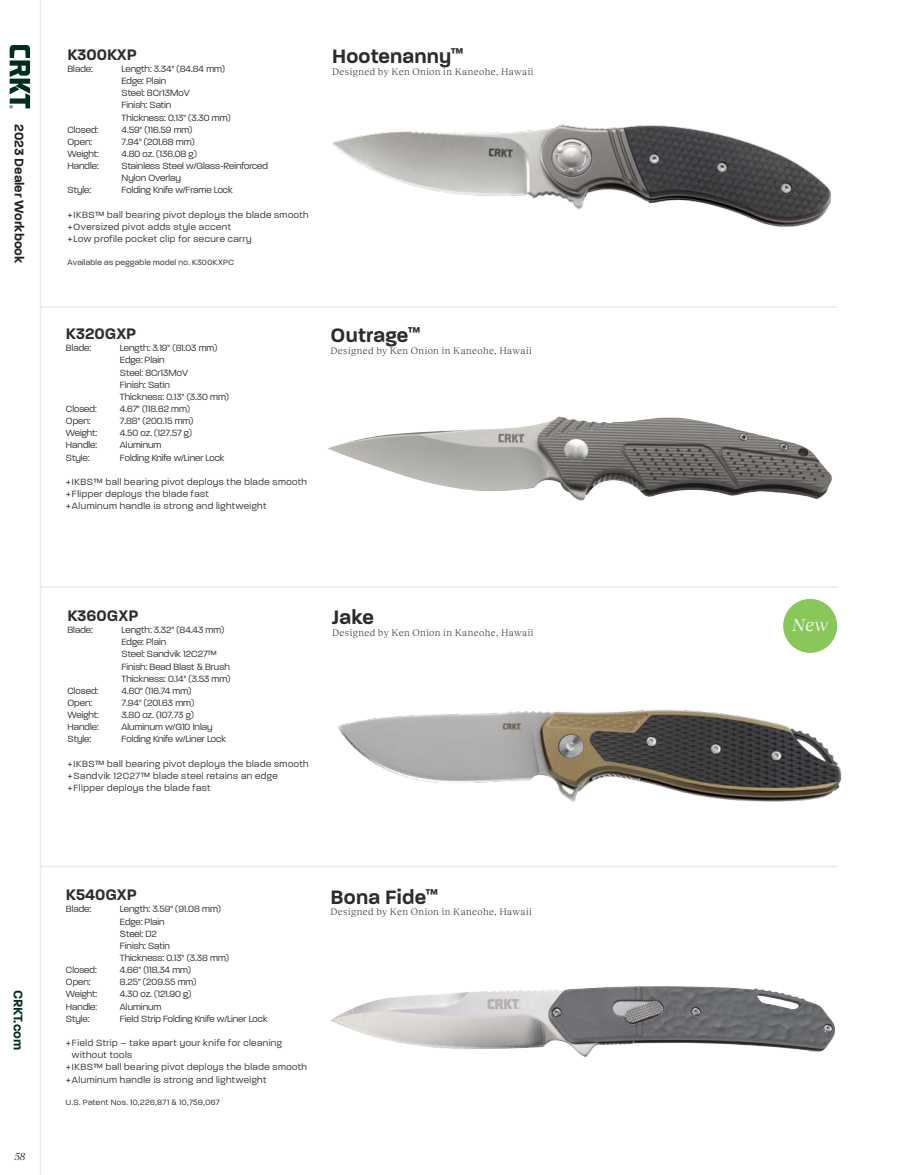
<style>
.page{position:relative;width:905px;height:1175px;background:#fff}
.page>*{position:absolute;margin:0;border:0;box-sizing:border-box;transform-origin:0 0}
.t1{font:600 21px "Paralucent";letter-spacing:.01em;color:#2c2c2b}
.t2{font:600 21px "Paralucent";color:#2b2b2b}
.t3{font:italic 18px "Reckless Neue";color:#fff}
.t4{font:600 16.5px "Paralucent";color:#2c2c2b}
.t5{font:600 13.5px "Paralucent";color:#242021}
.t6{font:600 13.5px "Paralucent";color:#002e1c}
.t7{font:italic 10.5px "Reckless Neue";color:#242021}
.t8{font:300 9.75px/12.1px "Paralucent";color:#2c2c2b}
.t9{font:300 9.75px/12.1px "Paralucent";letter-spacing:.05em;color:#2c2c2b}
.t10{font:300 9.75px "Reckless Neue";letter-spacing:.045em;color:#242021}
.t11{font:300 8.25px "Paralucent";letter-spacing:.045em;color:#242021}
.s1{font-family:"DIN Next LT Pro";font-weight:400}
</style>
<div class="page">
<hr style="left:41px;top:306px;width:796px;height:2px;background:#edebe6">
<hr style="left:41px;top:586px;width:796px;height:2px;background:#edebe6">
<hr style="left:41px;top:866px;width:796px;height:1px;background:#edebe6">
<hr style="left:40px;top:0;width:1px;height:1174px;background:#edebe6">
<svg style="left:10px;top:45px;width:20px;height:63px"></svg>
<img style="left:332px;top:124px;width:498px;height:103px">
<img style="left:327px;top:416px;width:505px;height:85px">
<img style="left:330px;top:986px;width:505px;height:71px">
<img style="left:338px;top:709px;width:504px;height:93px">
<div style="left:783px;top:599px;width:54px;height:54px;background:#89c75a;border-radius:50%"></div>
<h3 class="t5" style="left:27px;top:124px;width:141px;rotate:90deg">2023 Dealer Workbook</h3>
<h3 class="t6" style="left:26px;top:989px;width:61px;rotate:90deg">CRKT.com</h3>
<p class="t7" style="left:14px;top:1148px;width:12px">58</p>
<h3 class="t4" style="left:68px;top:44px;width:71px">K300KXP</h3>
<p class="t8" style="left:68px;top:63px;width:27px">Blade:</p>
<p class="t8" style="left:121px;top:63px;width:110px">Length: 3.34" (84.84 mm)<br>Edge: Plain<br>Steel: 8Cr13MoV<br>Finish: Satin<br>Thickness: 0.13" (3.30 mm)</p>
<p class="t8" style="left:68px;top:123px;width:32px">Closed:</p>
<p class="t8" style="left:121px;top:123px;width:72px">4.59" (116.59 mm)</p>
<p class="t8" style="left:68px;top:136px;width:26px">Open:</p>
<p class="t8" style="left:121px;top:136px;width:75px">7.94" (201.68 mm)</p>
<p class="t8" style="left:68px;top:148px;width:33px">Weight:</p>
<p class="t8" style="left:121px;top:148px;width:77px">4.80 oz. (136.08 g)</p>
<p class="t8" style="left:68px;top:160px;width:33px">Handle:</p>
<p class="t8" style="left:121px;top:160px;width:148px">Stainless Steel w/Glass-Reinforced<br>Nylon Overlay</p>
<p class="t8" style="left:68px;top:184px;width:25px">Style:</p>
<p class="t8" style="left:121px;top:184px;width:113px">Folding Knife w/Frame Lock</p>
<p class="t9" style="left:68px;top:208px;width:242px"><span class="s1">+</span>IKBS™ ball bearing pivot deploys the blade smooth <span class="s1">+</span>Oversized pivot adds style accent<br><span class="s1">+</span>Low profile pocket clip for secure carry</p>
<p class="t11" style="left:68px;top:257px;width:168px">Available as peggable model no. K300KXPC</p>
<h1 class="t1" style="left:332px;top:44px;width:133px">Hootenanny<sup>™</sup></h1>
<p class="t10" style="left:332px;top:65px;width:203px">Designed by Ken Onion in Kaneohe, Hawaii</p>
<h3 class="t4" style="left:66px;top:324px;width:72px">K320GXP</h3>
<p class="t8" style="left:66px;top:342px;width:27px">Blade:</p>
<p class="t8" style="left:120px;top:342px;width:110px">Length: 3.19" (81.03 mm)<br>Edge: Plain<br>Steel: 8Cr13MoV<br>Finish: Satin<br>Thickness: 0.13" (3.30 mm)</p>
<p class="t8" style="left:66px;top:403px;width:32px">Closed:</p>
<p class="t8" style="left:120px;top:403px;width:71px">4.67" (118.62 mm)</p>
<p class="t8" style="left:66px;top:415px;width:26px">Open:</p>
<p class="t8" style="left:120px;top:415px;width:75px">7.88" (200.15 mm)</p>
<p class="t8" style="left:66px;top:427px;width:33px">Weight:</p>
<p class="t8" style="left:120px;top:427px;width:74px">4.50 oz. (127.57 g)</p>
<p class="t8" style="left:66px;top:439px;width:33px">Handle:</p>
<p class="t8" style="left:120px;top:439px;width:43px">Aluminum</p>
<p class="t8" style="left:66px;top:451px;width:25px">Style:</p>
<p class="t8" style="left:120px;top:451px;width:106px">Folding Knife w/Liner Lock</p>
<p class="t9" style="left:66px;top:475px;width:242px"><span class="s1">+</span>IKBS™ ball bearing pivot deploys the blade smooth <span class="s1">+</span>Flipper deploys the blade fast<br><span class="s1">+</span>Aluminum handle is strong and lightweight</p>
<h1 class="t1" style="left:330px;top:323px;width:91px">Outrage<sup>™</sup></h1>
<p class="t10" style="left:330px;top:344px;width:203px">Designed by Ken Onion in Kaneohe, Hawaii</p>
<h3 class="t4" style="left:68px;top:605px;width:73px">K360GXP</h3>
<p class="t8" style="left:68px;top:624px;width:27px">Blade:</p>
<p class="t8" style="left:121px;top:624px;width:110px">Length: 3.32" (84.43 mm)<br>Edge: Plain<br>Steel: Sandvik 12C27™<br>Finish: Bead Blast &amp; Brush<br>Thickness: 0.14" (3.53 mm)</p>
<p class="t8" style="left:68px;top:684px;width:32px">Closed:</p>
<p class="t8" style="left:121px;top:684px;width:71px">4.60" (116.74 mm)</p>
<p class="t8" style="left:68px;top:696px;width:26px">Open:</p>
<p class="t8" style="left:121px;top:696px;width:74px">7.94" (201.63 mm)</p>
<p class="t8" style="left:68px;top:709px;width:33px">Weight:</p>
<p class="t8" style="left:121px;top:709px;width:74px">3.80 oz. (107.73 g)</p>
<p class="t8" style="left:68px;top:721px;width:33px">Handle:</p>
<p class="t8" style="left:121px;top:721px;width:92px">Aluminum w/G10 Inlay</p>
<p class="t8" style="left:68px;top:733px;width:25px">Style:</p>
<p class="t8" style="left:121px;top:733px;width:106px">Folding Knife w/Liner Lock</p>
<p class="t9" style="left:68px;top:757px;width:242px"><span class="s1">+</span>IKBS™ ball bearing pivot deploys the blade smooth <span class="s1">+</span>Sandvik 12C27™ blade steel retains an edge <span class="s1">+</span>Flipper deploys the blade fast</p>
<h1 class="t2" style="left:332px;top:605px;width:43px">Jake</h1>
<p class="t10" style="left:332px;top:625px;width:203px">Designed by Ken Onion in Kaneohe, Hawaii</p>
<h3 class="t4" style="left:66px;top:885px;width:73px">K540GXP</h3>
<p class="t8" style="left:66px;top:903px;width:27px">Blade:</p>
<p class="t8" style="left:120px;top:903px;width:110px">Length: 3.59" (91.08 mm)<br>Edge: Plain<br>Steel: D2<br>Finish: Satin<br>Thickness: 0.13" (3.38 mm)</p>
<p class="t8" style="left:66px;top:963px;width:32px">Closed:</p>
<p class="t8" style="left:120px;top:963px;width:73px">4.66" (118.34 mm)</p>
<p class="t8" style="left:66px;top:976px;width:26px">Open:</p>
<p class="t8" style="left:120px;top:976px;width:78px">8.25" (209.55 mm)</p>
<p class="t8" style="left:66px;top:988px;width:33px">Weight:</p>
<p class="t8" style="left:120px;top:988px;width:73px">4.30 oz. (121.90 g)</p>
<p class="t8" style="left:66px;top:1000px;width:33px">Handle:</p>
<p class="t8" style="left:120px;top:1000px;width:43px">Aluminum</p>
<p class="t8" style="left:66px;top:1012px;width:25px">Style:</p>
<p class="t8" style="left:120px;top:1012px;width:149px">Field Strip Folding Knife w/Liner Lock</p>
<p class="t9" style="left:66px;top:1036px;width:217px"><span class="s1">+</span>Field Strip – take apart your knife for cleaning</p>
<p class="t9" style="left:72px;top:1049px;width:62px">without tools</p>
<p class="t9" style="left:66px;top:1061px;width:242px"><span class="s1">+</span>IKBS™ ball bearing pivot deploys the blade smooth</p>
<p class="t9" style="left:66px;top:1073px;width:202px"><span class="s1">+</span>Aluminum handle is strong and lightweight</p>
<p class="t11" style="left:66px;top:1097px;width:155px">U.S. Patent Nos. 10,226,871 &amp; 10,759,067</p>
<h1 class="t1" style="left:330px;top:884px;width:109px">Bona Fide<sup>™</sup></h1>
<p class="t10" style="left:330px;top:905px;width:203px">Designed by Ken Onion in Kaneohe, Hawaii</p>
<h2 class="t3" style="left:792px;top:612px;width:37px">New</h2>
</div>
